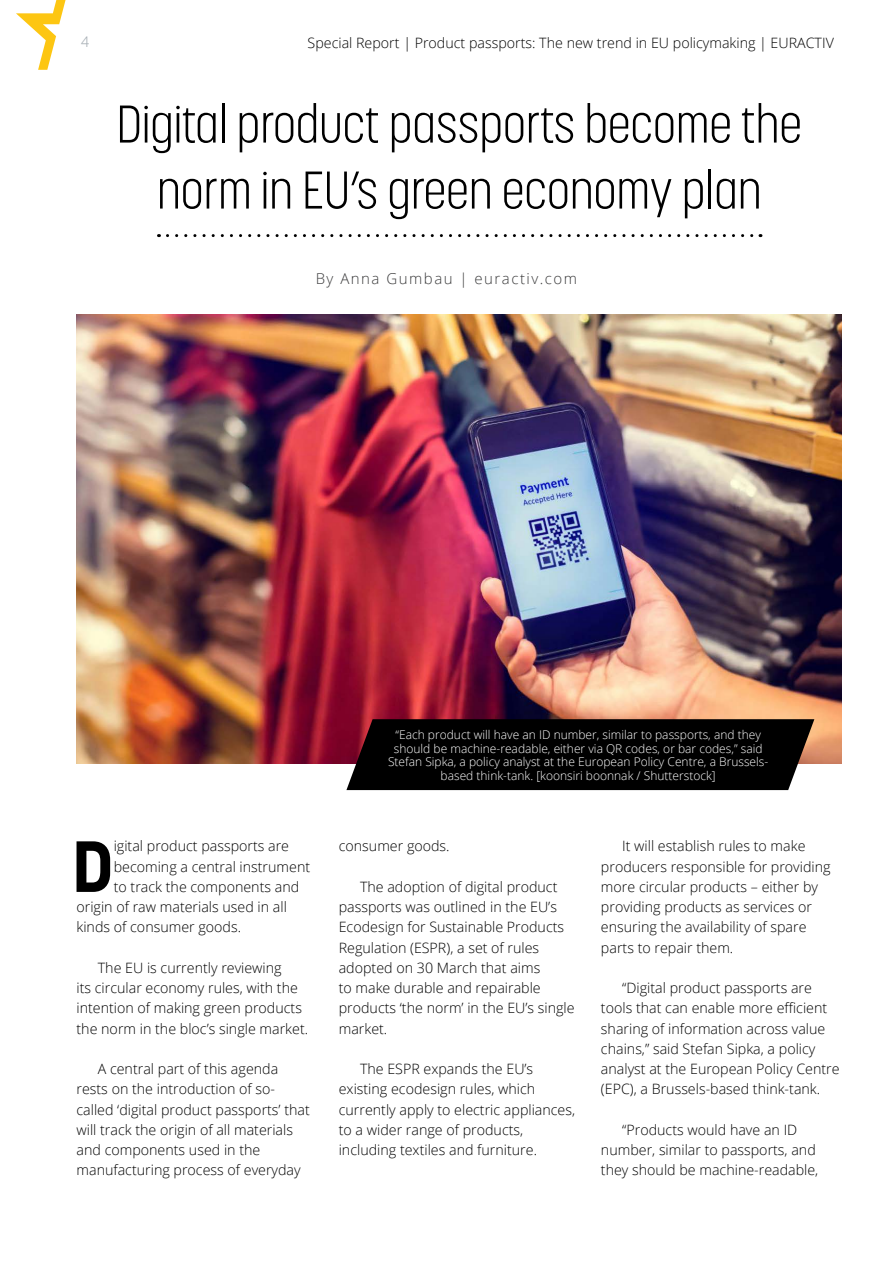
<style>
.page{position:relative;width:893px;height:1263px;background:#fff}
.page>*{position:absolute;margin:0;border:0;box-sizing:border-box;transform-origin:0 0}
.t1{font:700 71.7px "Korolev";color:#000}
.t2{font:300 52.5px/66px "Korolev Condensed";color:#000;text-align:center}
.t3{font:300 15px "Open Sans";letter-spacing:.1em;color:#3c3c3d}
.t4{font:300 15px "Korolev";color:#aab2b8}
.t5{font:300 14.25px/20.2px "Open Sans";color:#000}
.t6{font:300 12px/13.5px "Open Sans";color:#fff;text-align:center}
</style>
<div class="page">
<svg style="left:16px;top:0;width:50px;height:70px"></svg>
<img style="left:77px;top:315px;width:765px;height:448px">
<svg style="left:346px;top:719px;width:468px;height:71px;background:#0b0707"></svg>
<svg style="left:167px;top:234px;width:594px;height:3px"></svg>
<p class="t4" style="left:81px;top:32px;width:10px">4</p>
<p class="t5" style="left:308px;top:32px;width:528px">Special Report | Product passports: The new trend in EU policymaking | EURACTIV</p>
<h2 class="t2" style="left:116px;top:91px;width:687px">Digital product passports become the norm in EU’s green economy plan</h2>
<p class="t3" style="left:316px;top:269px;width:263px">By Anna Gumbau | euractiv.com</p>
<h1 class="t1" style="left:72px;top:821px;width:43px">D</h1>
<p class="t5" style="left:114px;top:836px;width:177px">igital product passports are</p>
<p class="t5" style="left:114px;top:856px;width:198px">becoming a central instrument</p>
<p class="t5" style="left:114px;top:876px;width:187px">to track the components and</p>
<p class="t5" style="left:77px;top:896px;width:212px">origin of raw materials used in all</p>
<p class="t5" style="left:77px;top:917px;width:166px">kinds of consumer goods.</p>
<p class="t5" style="left:77px;top:957px;width:233px;text-indent:21px">The EU is currently reviewing<br>its circular economy rules, with the intention of making green products the norm in the bloc’s single market.</p>
<p class="t5" style="left:77px;top:1058px;width:235px;text-indent:21px">A central part of this agenda rests on the introduction of so&shy;called ‘digital product passports’ that will track the origin of all materials and components used in the manufacturing process of everyday</p>
<p class="t6" style="left:388px;top:728px;width:382px">“Each product will have an ID number, similar to passports, and they should be machine-readable, either via QR codes, or bar codes,” said Stefan Sipka, a policy analyst at the European Policy Centre, a Brussels&shy;based think-tank. [koonsiri boonnak / Shutterstock]</p>
<p class="t5" style="left:339px;top:836px;width:112px">consumer goods.</p>
<p class="t5" style="left:339px;top:876px;width:237px;text-indent:21px">The adoption of digital product passports was outlined in the EU’s<br>Ecodesign for Sustainable Products<br>Regulation (ESPR), a set of rules adopted on 30 March that aims<br>to make durable and repairable products ‘the norm’ in the EU’s single market.</p>
<p class="t5" style="left:339px;top:1058px;width:238px;text-indent:21px">The ESPR expands the EU’s existing ecodesign rules, which currently apply to electric appliances, to a wider range of products, including textiles and furniture.</p>
<p class="t5" style="left:601px;top:836px;width:231px;text-indent:21px">It will establish rules to make producers responsible for providing more circular products – either by providing products as services or ensuring the availability of spare parts to repair them.</p>
<p class="t5" style="left:601px;top:977px;width:240px;text-indent:21px">“Digital product passports are tools that can enable more efficient sharing of information across value chains,” said Stefan Sipka, a policy analyst at the European Policy Centre (EPC), a Brussels-based think-tank.</p>
<p class="t5" style="left:601px;top:1119px;width:219px;text-align:center">“Products would have an ID number, similar to passports, and they should be machine-readable,</p>
</div>
